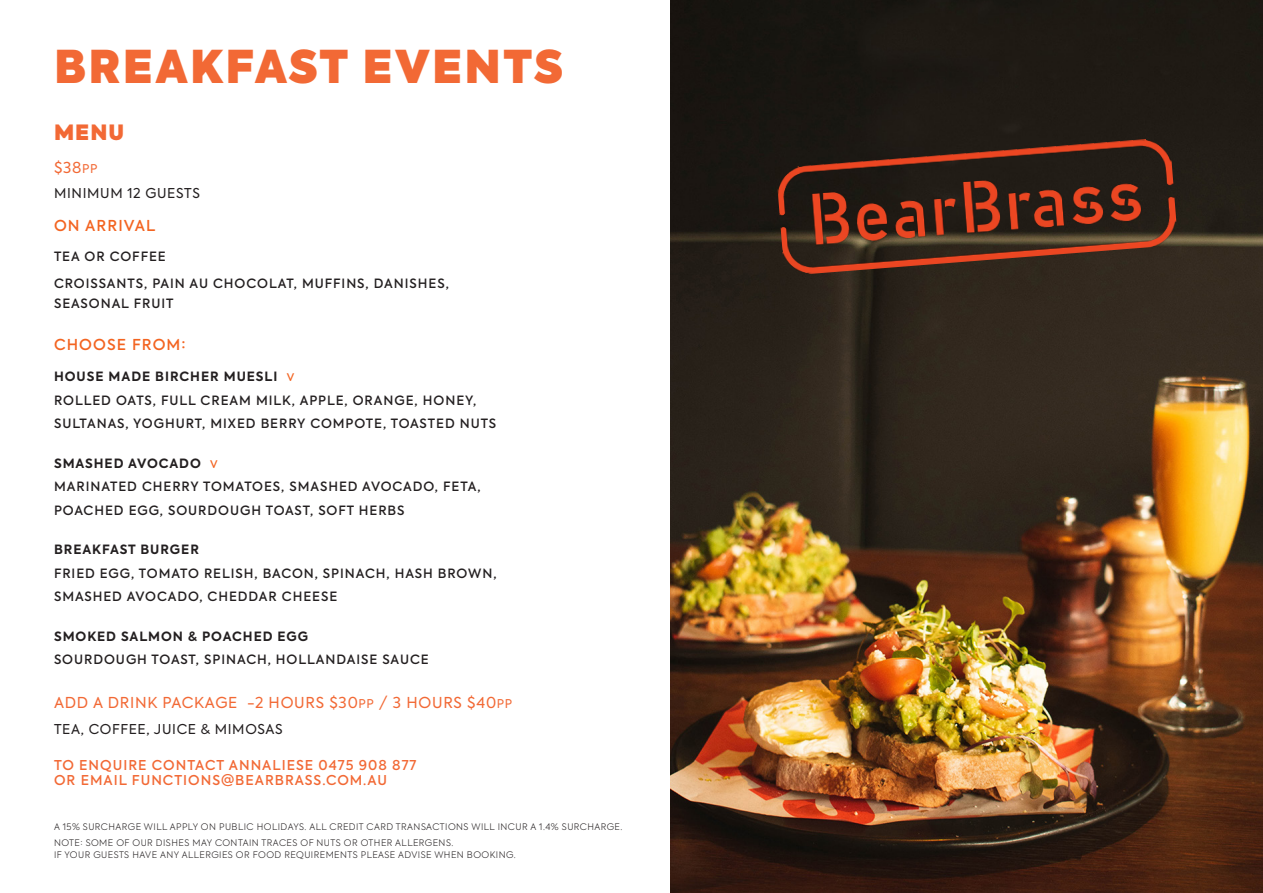
<style>
.page{position:relative;width:1263px;height:893px;background:#fff}
.page>*{position:absolute;margin:0;border:0;box-sizing:border-box;transform-origin:0 0}
.t1{font:800 45px "Axiforma";letter-spacing:.05em;color:#f26935}
.LABELS{font:800 21px "Axiforma";color:#f26935}
.t2{font:15px "Axiforma";letter-spacing:.05em;color:#f26935}
.SUB_HEADS{font:500 15px "Axiforma";letter-spacing:.075em;color:#f36421}
.LABELS-2{font:500 13.5px/15px "Axiforma";letter-spacing:.075em;color:#f26935}
.t3{font:13.5px "Axiforma";letter-spacing:.05em;color:#231f20}
.LABELS-3{font:500 12.75px/27px "Axiforma";letter-spacing:.075em;color:#231f20}
.LABELS-4{font:700 12.75px "Axiforma";letter-spacing:.075em;color:#231f20}
.BODY{font:300 9px/12px "Axiforma";letter-spacing:.05em;color:#231f20}
.s1{font-size:12px}
.s2{font-weight:500;font-size:10.5px;color:#f36421}
</style>
<div class="page">
<img style="left:670px;top:0;width:593px;height:893px">
<img style="left:776px;top:137px;width:402px;height:139px">
<p class="t1" style="left:54px;top:34px;width:511px">BREAKFAST EVENTS</p>
<p class="LABELS" style="left:54px;top:117px;width:72px">MENU</p>
<p class="t2" style="left:54px;top:158px;width:45px">$38<span class="s1">PP</span></p>
<p class="t3" style="left:54px;top:185px;width:147px">MINIMUM 12 GUESTS</p>
<p class="SUB_HEADS" style="left:54px;top:216px;width:103px">ON ARRIVAL</p>
<p class="LABELS-3" style="left:54px;top:244px;width:396px">TEA OR COFFEE<br>CROISSANTS, PAIN AU CHOCOLAT, MUFFINS, DANISHES,</p>
<p class="LABELS-3" style="left:54px;top:290px;width:121px">SEASONAL FRUIT</p>
<p class="SUB_HEADS" style="left:54px;top:335px;width:133px">CHOOSE FROM:</p>
<p class="LABELS-4" style="left:54px;top:368px;width:242px">HOUSE MADE BIRCHER MUESLI <span class="s2">V</span></p>
<p class="LABELS-3" style="left:54px;top:387px;width:424px">ROLLED OATS, FULL CREAM MILK, APPLE, ORANGE, HONEY,</p>
<p class="LABELS-3" style="left:54px;top:410px;width:444px">SULTANAS, YOGHURT, MIXED BERRY COMPOTE, TOASTED NUTS</p>
<p class="LABELS-4" style="left:54px;top:454px;width:165px">SMASHED AVOCADO <span class="s2">V</span></p>
<p class="LABELS-3" style="left:54px;top:473px;width:428px">MARINATED CHERRY TOMATOES, SMASHED AVOCADO, FETA,</p>
<p class="LABELS-3" style="left:54px;top:497px;width:352px">POACHED EGG, SOURDOUGH TOAST, SOFT HERBS</p>
<p class="LABELS-4" style="left:54px;top:541px;width:146px">BREAKFAST BURGER</p>
<p class="LABELS-3" style="left:54px;top:560px;width:444px">FRIED EGG, TOMATO RELISH, BACON, SPINACH, HASH BROWN,</p>
<p class="LABELS-3" style="left:54px;top:583px;width:285px">SMASHED AVOCADO, CHEDDAR CHEESE</p>
<p class="LABELS-4" style="left:54px;top:627px;width:256px">SMOKED SALMON &amp; POACHED EGG</p>
<p class="LABELS-3" style="left:54px;top:646px;width:376px">SOURDOUGH TOAST, SPINACH, HOLLANDAISE SAUCE</p>
<p class="t2" style="left:54px;top:693px;width:459px">ADD A DRINK PACKAGE -2 HOURS $30<span class="s1">PP</span> / 3 HOURS $40<span class="s1">PP</span></p>
<p class="t3" style="left:54px;top:720px;width:230px">TEA, COFFEE, JUICE &amp; MIMOSAS</p>
<p class="LABELS-2" style="left:54px;top:758px;width:364px">TO ENQUIRE CONTACT ANNALIESE 0475 908 877<br>OR EMAIL FUNCTIONS@BEARBRASS.COM.AU</p>
<p class="BODY" style="left:54px;top:820px;width:570px">A 15% SURCHARGE WILL APPLY ON PUBLIC HOLIDAYS. ALL CREDIT CARD TRANSACTIONS WILL INCUR A 1.4% SURCHARGE.</p>
<p class="BODY" style="left:54px;top:837px;width:463px">NOTE: SOME OF OUR DISHES MAY CONTAIN TRACES OF NUTS OR OTHER ALLERGENS.<br>IF YOUR GUESTS HAVE ANY ALLERGIES OR FOOD REQUIREMENTS PLEASE ADVISE WHEN BOOKING.</p>
</div>
